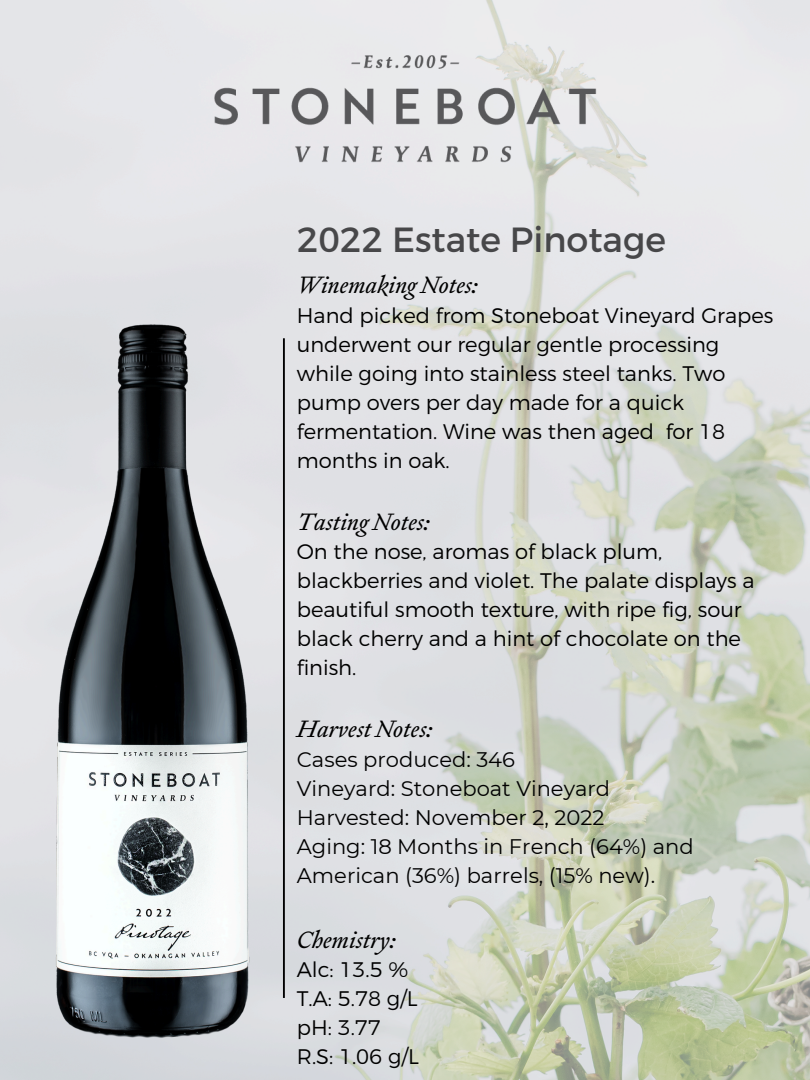
<style>
.page{position:relative;width:810px;height:1080px;background:#fff}
.page>*{position:absolute;margin:0;border:0;box-sizing:border-box;transform-origin:0 0}
.t1{font:34.94px "Montserrat";color:#474749}
.t2{font:italic 23.75px "Signifier";color:#000}
.t3{font:300 21.06px/29.1px "Montserrat";color:#000}
.t4{font:21.06px/29.1px "Montserrat";color:#000}
</style>
<div class="page">
<img style="left:0;top:0;width:810px;height:1080px">
<img style="left:183px;top:35px;width:444px;height:157px">
<img style="left:0;top:176px;width:395px;height:904px">
<p class="t1" style="left:297px;top:218px;width:371px">2022 Estate Pinotage</p>
<p class="t2" style="left:297px;top:270px;width:183px">Winemaking Notes:</p>
<h1 class="t3" style="left:297px;top:302px;width:478px">Hand picked from Stoneboat Vineyard Grapes underwent our regular gentle processing while going into stainless steel tanks. Two pump overs per day made for a quick fermentation. Wine was then aged for 18 months in oak.</h1>
<p class="t2" style="left:297px;top:506px;width:135px">Tasting Notes:</p>
<p class="t3" style="left:297px;top:538px;width:459px">On the nose, aromas of black plum, blackberries and violet. The palate displays a beautiful smooth texture, with ripe fig, sour black cherry and a hint of chocolate on the finish.</p>
<p class="t2" style="left:297px;top:713px;width:137px">Harvest Notes:</p>
<p class="t4" style="left:297px;top:745px;width:220px">Cases produced: 346</p>
<p class="t4" style="left:297px;top:774px;width:315px">Vineyard: Stoneboat Vineyard</p>
<p class="t4" style="left:297px;top:803px;width:309px">Harvested: November 2, 2022</p>
<p class="t4" style="left:297px;top:832px;width:398px">Aging: 18 Months in French (64%) and<br>American (36%) barrels, (15% new).</p>
<p class="t2" style="left:297px;top:924px;width:101px">Chemistry:</p>
<p class="t3" style="left:297px;top:956px;width:113px">Alc: 13.5 %</p>
<p class="t3" style="left:297px;top:985px;width:122px">T.A: 5.78 g/L</p>
<p class="t3" style="left:297px;top:1014px;width:86px">pH: 3.77</p>
<p class="t3" style="left:297px;top:1043px;width:124px">R.S: 1.06 g/L</p>
</div>
